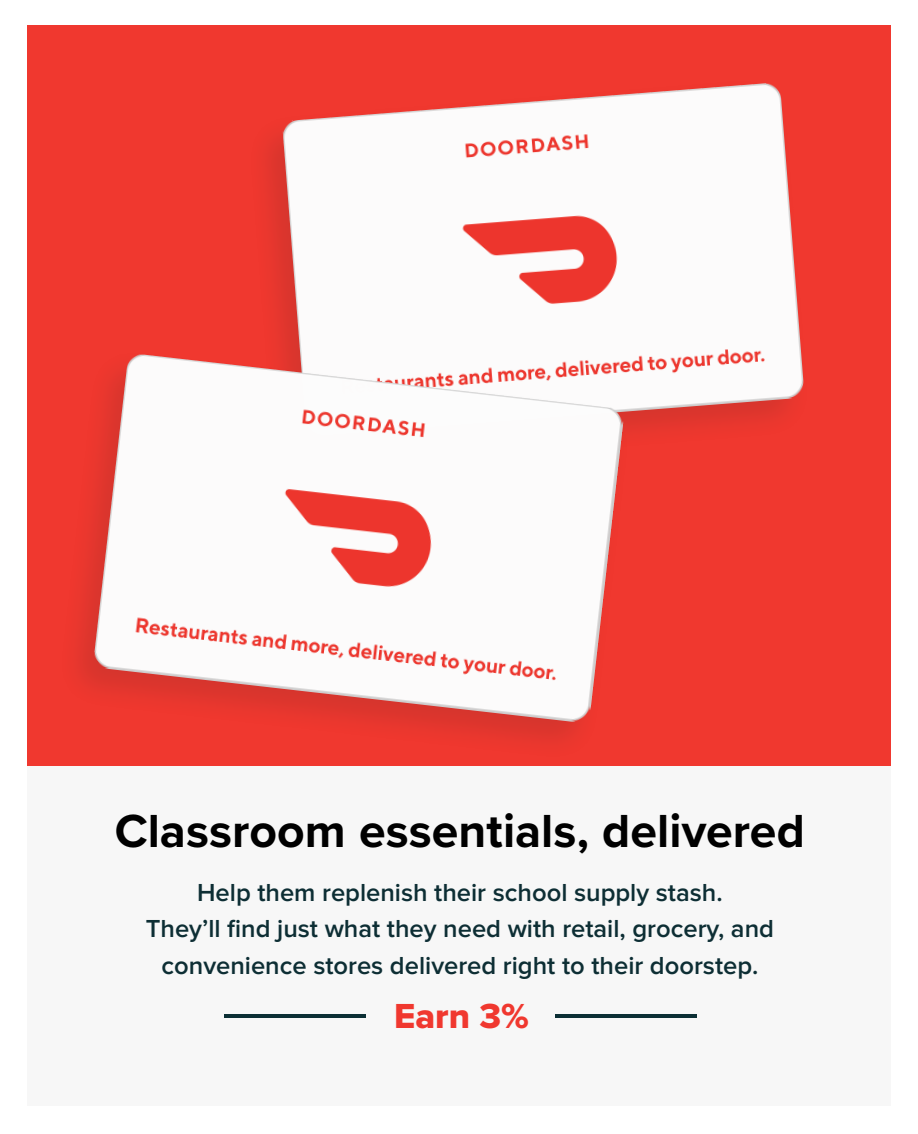
<style>
.page{position:relative;width:918px;height:1134px;background:#fff}
.page>*{position:absolute;margin:0;border:0;box-sizing:border-box;transform-origin:0 0}
.t1{font:700 48.15px "Proxima Nova";color:#000}
.t2{font:36px "Proxima Nova Extrabld";color:#f0382f}
.t3{font:600 25.5px/36px "Proxima Nova";color:#0d2e34;text-align:center}
</style>
<div class="page">
<div style="left:27px;top:539px;width:864px;height:567px;background:#f7f7f7"></div>
<div style="left:27px;top:26px;width:864px;height:740px;background:#f0382f"></div>
<hr style="left:225px;top:1014px;width:141px;height:3px;background:#0c2f35">
<hr style="left:555px;top:1014px;width:142px;height:3px;background:#0c2f35">
<div style="left:246px;top:77px;width:566px;height:398px;background:#231f20;opacity:.13"></div>
<img style="left:282px;top:82px;width:523px;height:355px">
<div style="left:57px;top:348px;width:575px;height:413px;background:#231f20;opacity:.13"></div>
<img style="left:93px;top:353px;width:532px;height:371px">
<p class="t1" style="left:115px;top:795px;width:692px">Classroom essentials, delivered</p>
<p class="t3" style="left:146px;top:876px;width:630px">Help them replenish their school supply stash.<br>They’ll find just what they need with retail, grocery, and convenience stores delivered right to their doorstep.</p>
<p class="t2" style="left:394px;top:989px;width:136px">Earn 3%</p>
</div>
